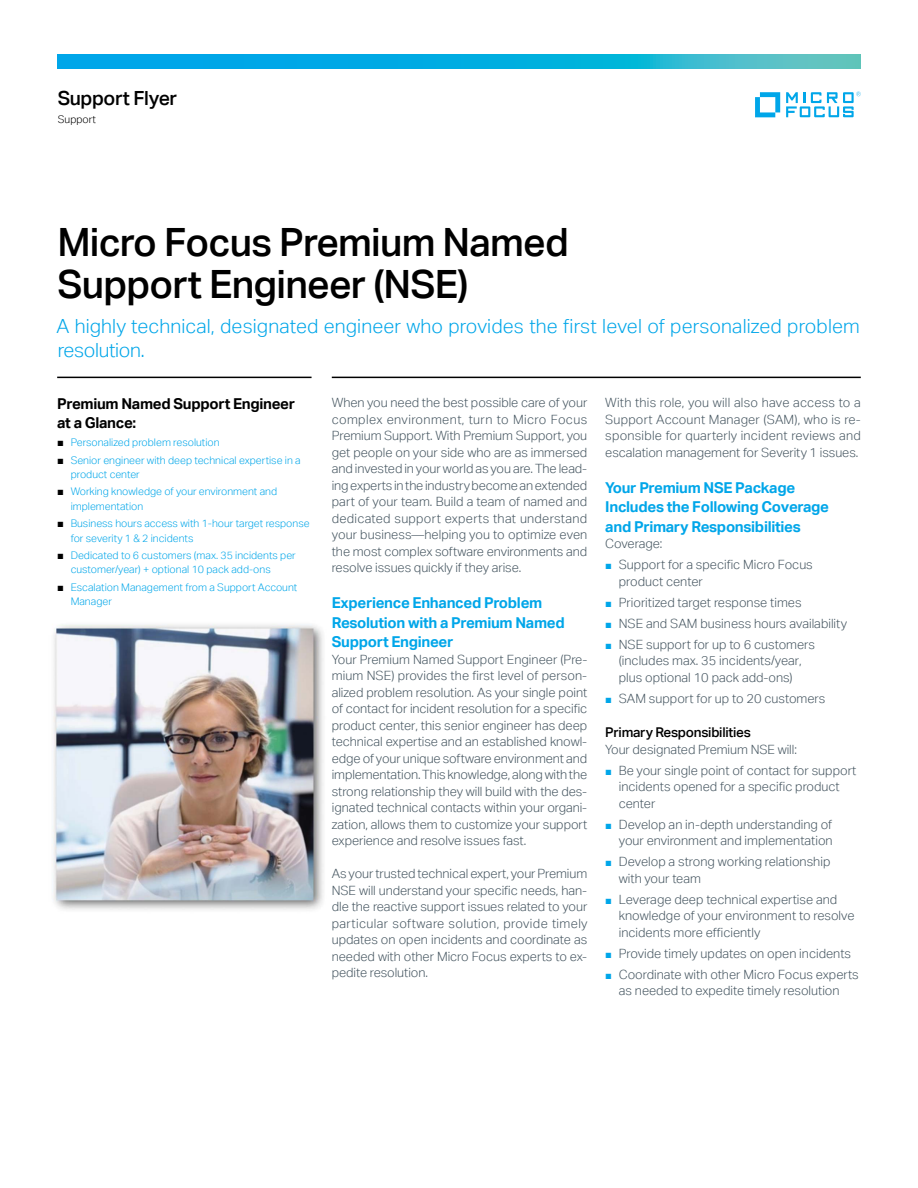
<style>
.page{position:relative;width:918px;height:1188px;background:#fff}
.page>*{position:absolute;margin:0;border:0;box-sizing:border-box;transform-origin:0 0}
.headline_26_28{font:500 39px/42px "Aktiv Grotesk";letter-spacing:-.02em;color:#000}
.intro1_13_16-light_b{font:300 19.5px/24px "Aktiv Grotesk";letter-spacing:.005em;color:#00a6e9}
.collateral_name_13_1{font:500 19.5px "Aktiv Grotesk";letter-spacing:-.02em;color:#000}
.subhead_10_13-blue{font:700 15px/19.5px "Aktiv Grotesk";letter-spacing:-.02em;color:#00a6e9}
.subhead_10_13{font:700 15px/19.5px "Aktiv Grotesk";letter-spacing:-.02em;color:#000}
.subhead_9_12_medium{font:500 13.5px "Aktiv Grotesk";letter-spacing:-.02em;color:#000}
.body_8_5_11-grey{font:300 12.75px/16.5px "Aktiv Grotesk";color:#455560}
.t1{font:300 10.5px/14.2px "Aktiv Grotesk";color:#00a6e9}
.caption_7_9_5{font:300 10.5px "Aktiv Grotesk";color:#000}
.s1{font-family:"Arial";font-weight:400;font-size:11.25px;color:#000}
.s2{font-family:"Arial";font-weight:400;font-size:11.25px;color:#00a6e9}
</style>
<div class="page">
<svg style="left:755px;top:92px;width:25px;height:25px"></svg>
<svg style="left:786px;top:92px;width:75px;height:25px"></svg>
<hr style="left:57px;top:377px;width:255px;height:1px;background:#000">
<hr style="left:332px;top:377px;width:529px;height:1px;background:#000">
<svg style="left:57px;top:54px;width:804px;height:15px;background:#14b0dc"></svg>
<img style="left:52px;top:624px;width:272px;height:286px">
<p class="collateral_name_13_1" style="left:58px;top:86px;width:121px">Support Flyer</p>
<p class="caption_7_9_5" style="left:58px;top:113px;width:40px">Support</p>
<p class="headline_26_28" style="left:57px;top:221px;width:513px">Micro Focus Premium Named<br>Support Engineer (NSE)</p>
<p class="intro1_13_16-light_b" style="left:56px;top:314px;width:805px">A highly technical, designated engineer who provides the first level of personalized problem resolution.</p>
<p class="subhead_10_13" style="left:57px;top:393px;width:239px">Premium Named Support Engineer at a Glance:</p>
<p class="t1" style="left:57px;top:435px;width:164px"><span class="s1">■</span> Personalized problem resolution</p>
<p class="t1" style="left:71px;top:453px;width:232px;text-indent:-14px"><span class="s1">■</span> Senior engineer with deep technical expertise in a product center</p>
<p class="t1" style="left:71px;top:485px;width:208px;text-indent:-14px"><span class="s1">■</span> Working knowledge of your environment and implementation</p>
<p class="t1" style="left:71px;top:516px;width:240px;text-indent:-14px"><span class="s1">■</span> Business hours access with 1-hour target response for severity 1 &amp; 2 incidents</p>
<p class="t1" style="left:71px;top:548px;width:227px;text-indent:-14px"><span class="s1">■</span> Dedicated to 6 customers (max. 35 incidents per customer/year) + optional 10 pack add-ons</p>
<p class="t1" style="left:71px;top:580px;width:228px;text-indent:-14px"><span class="s1">■</span> Escalation Management from a Support Account<br>Manager</p>
<p class="body_8_5_11-grey" style="left:332px;top:394px;width:257px;text-align:justify">When you need the best possible care of your complex environment, turn to Micro Focus Premium Support. With Premium Support, you get people on your side who are as immersed and invested in your world as you are. The lead&shy;ing experts in the industry become an extended part of your team. Build a team of named and dedicated support experts that understand your business—helping you to optimize even the most complex software environments and resolve issues quickly if they arise.</p>
<p class="subhead_10_13-blue" style="left:332px;top:593px;width:234px">Experience Enhanced Problem<br>Resolution with a Premium Named<br>Support Engineer</p>
<p class="body_8_5_11-grey" style="left:332px;top:651px;width:257px;text-align:justify">Your Premium Named Support Engineer (Pre&shy;mium NSE) provides the first level of person&shy;alized problem resolution. As your single point of contact for incident resolution for a specific product center, this senior engineer has deep technical expertise and an established knowl&shy;edge of your unique software environment and implementation. This knowledge, along with the strong relationship they will build with the des&shy;ignated technical contacts within your organi&shy;zation, allows them to customize your support experience and resolve issues fast.</p>
<p class="body_8_5_11-grey" style="left:332px;top:865px;width:257px;text-align:justify">As your trusted technical expert, your Premium NSE will understand your specific needs, han&shy;dle the reactive support issues related to your particular software solution, provide timely updates on open incidents and coordinate as needed with other Micro Focus experts to ex&shy;pedite resolution.</p>
<p class="body_8_5_11-grey" style="left:605px;top:394px;width:257px;text-align:justify">With this role, you will also have access to a Support Account Manager (SAM), who is re&shy;sponsible for quarterly incident reviews and escalation management for Severity 1 issues.</p>
<p class="subhead_10_13-blue" style="left:605px;top:477px;width:225px">Your Premium NSE Package<br>Includes the Following Coverage and Primary Responsibilities</p>
<p class="body_8_5_11-grey" style="left:605px;top:535px;width:58px">Coverage:</p>
<p class="body_8_5_11-grey" style="left:619px;top:556px;width:196px;text-indent:-14px"><span class="s2">■</span> Support for a specific Micro Focus product center</p>
<p class="body_8_5_11-grey" style="left:605px;top:594px;width:198px"><span class="s2">■</span> Prioritized target response times</p>
<p class="body_8_5_11-grey" style="left:605px;top:615px;width:243px"><span class="s2">■</span> NSE and SAM business hours availability</p>
<p class="body_8_5_11-grey" style="left:619px;top:636px;width:198px;text-indent:-14px"><span class="s2">■</span> NSE support for up to 6 customers (includes max. 35 incidents/year, plus optional 10 pack add-ons)</p>
<p class="body_8_5_11-grey" style="left:605px;top:690px;width:222px"><span class="s2">■</span> SAM support for up to 20 customers</p>
<p class="subhead_9_12_medium" style="left:605px;top:724px;width:147px">Primary Responsibilities</p>
<p class="body_8_5_11-grey" style="left:605px;top:741px;width:193px">Your designated Premium NSE will:</p>
<p class="body_8_5_11-grey" style="left:619px;top:762px;width:239px;text-indent:-14px"><span class="s2">■</span> Be your single point of contact for support incidents opened for a specific product center</p>
<p class="body_8_5_11-grey" style="left:605px;top:816px;width:229px;text-align:right"><span class="s2">■</span> Develop an in-depth understanding of your environment and implementation</p>
<p class="body_8_5_11-grey" style="left:619px;top:853px;width:213px;text-indent:-14px"><span class="s2">■</span> Develop a strong working relationship with your team</p>
<p class="body_8_5_11-grey" style="left:619px;top:891px;width:237px;text-indent:-14px"><span class="s2">■</span> Leverage deep technical expertise and knowledge of your environment to resolve incidents more efficiently</p>
<p class="body_8_5_11-grey" style="left:605px;top:945px;width:247px"><span class="s2">■</span> Provide timely updates on open incidents</p>
<p class="body_8_5_11-grey" style="left:605px;top:966px;width:255px;text-align:center"><span class="s2">■</span> Coordinate with other Micro Focus experts as needed to expedite timely resolution</p>
</div>
